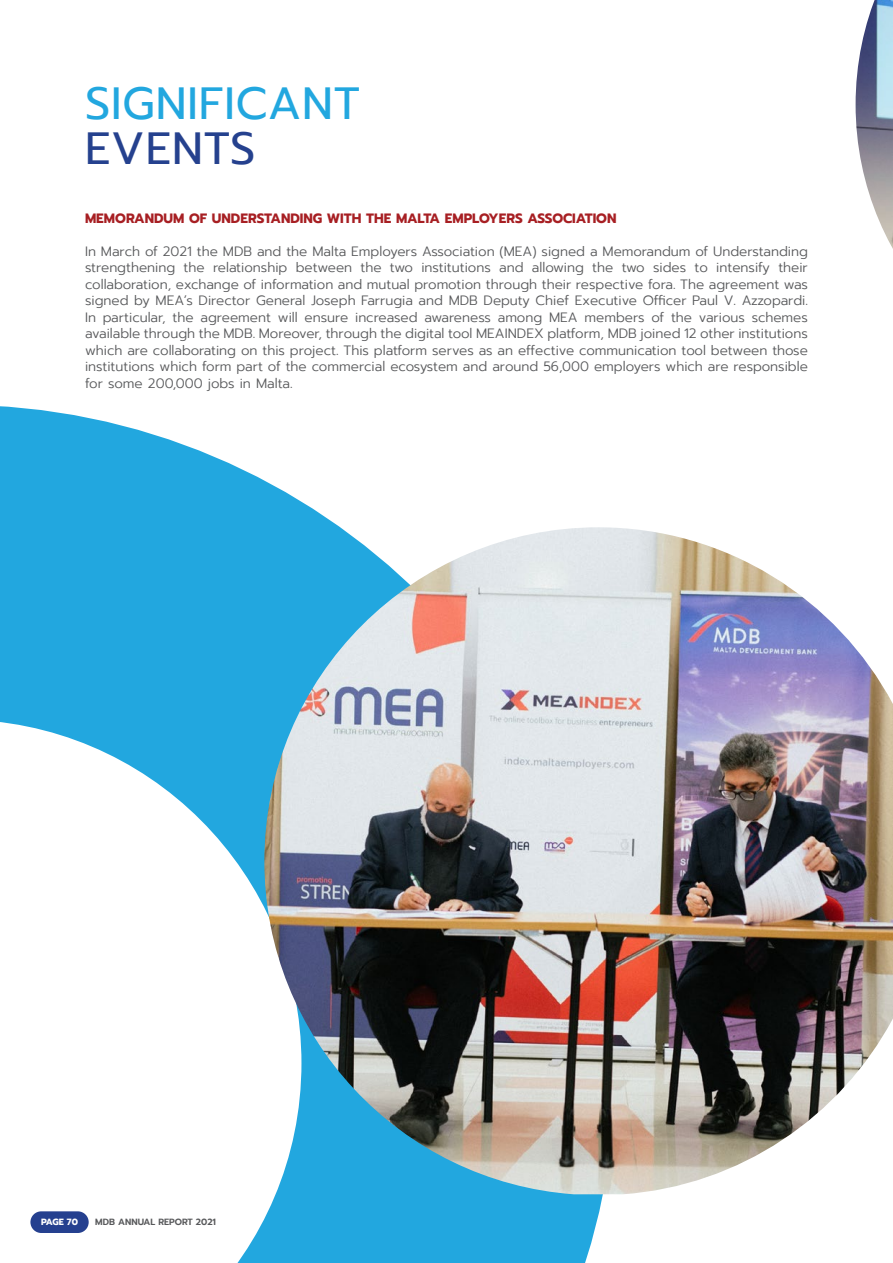
<style>
.page{position:relative;width:893px;height:1263px;background:#fff}
.page>*{position:absolute;margin:0;border:0;box-sizing:border-box;transform-origin:0 0}
.t1{font:45px "Prompt";letter-spacing:.02em;color:#22a7df}
.t2{font:45px "Prompt";letter-spacing:.02em;color:#25418e}
.t3{font:300 13.5px/16.5px "Prompt";color:#58595b;text-align:justify}
.t4{font:700 13.5px "Prompt";color:#a71f23}
.t5{font:600 9px "Prompt";color:#58595b}
.t6{font:700 9px "Prompt";letter-spacing:-.03em;color:#fff}
</style>
<div class="page">
<svg style="left:0;top:406px;width:609px;height:857px"></svg>
<img style="left:264px;top:527px;width:629px;height:667px">
<svg style="left:855px;top:0;width:38px;height:249px"></svg>
<h1 class="t1" style="left:85px;top:71px;width:277px">SIGNIFICANT</h1>
<h1 class="t2" style="left:85px;top:116px;width:172px">EVENTS</h1>
<p class="t4" style="left:85px;top:208px;width:533px">MEMORANDUM OF UNDERSTANDING WITH THE MALTA EMPLOYERS ASSOCIATION</p>
<p class="t3" style="left:85px;top:243px;width:724px">In March of 2021 the MDB and the Malta Employers Association (MEA) signed a Memorandum of Understanding strengthening the relationship between the two institutions and allowing the two sides to intensify their collaboration, exchange of information and mutual promotion through their respective fora. The agreement was signed by MEA’s Director General Joseph Farrugia and MDB Deputy Chief Executive Officer Paul V. Azzopardi.<br>In particular, the agreement will ensure increased awareness among MEA members of the various schemes available through the MDB. Moreover, through the digital tool MEAINDEX platform, MDB joined 12 other institutions which are collaborating on this project. This platform serves as an effective communication tool between those institutions which form part of the commercial ecosystem and around 56,000 employers which are responsible for some 200,000 jobs in Malta.</p>
<p class="t6" style="left:41px;top:1215px;width:38px">PAGE 70</p>
<p class="t5" style="left:95px;top:1215px;width:122px">MDB ANNUAL REPORT 2021</p>
</div>
